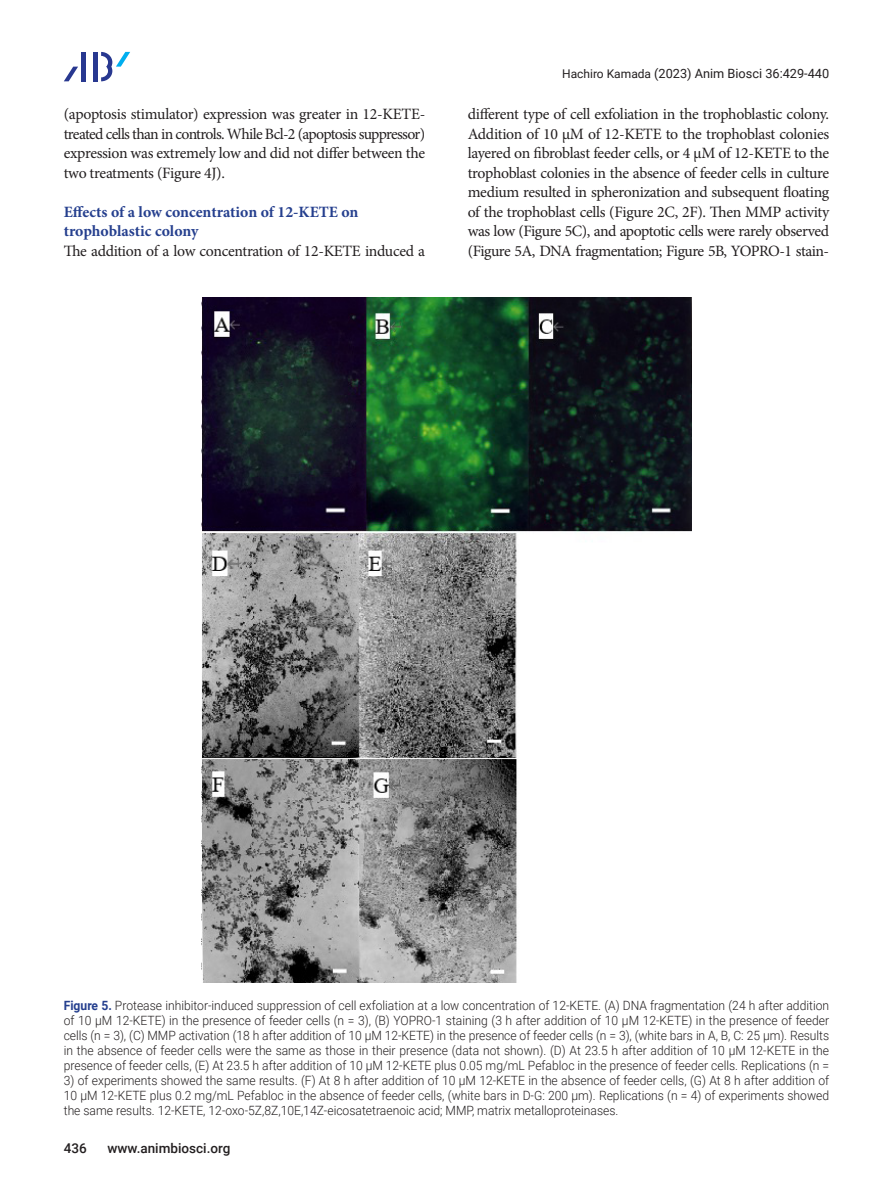
<style>
.page{position:relative;width:893px;height:1191px;background:#fff}
.page>*{position:absolute;margin:0;border:0;box-sizing:border-box;transform-origin:0 0}
.본문{font:15.75px/19.5px "Minion Pro";letter-spacing:-.025em;color:#231f20;text-align:justify}
.중제목{font:700 15.75px/19.5px "Minion Pro";letter-spacing:-.005em;color:#253f8e}
.t1{font:500 13.5px "Roboto";color:#231f20}
.표_그림__제목{font:300 12.75px/15px "Roboto";color:#231f20;text-align:justify;scale:.95 1}
.t2{font:12.75px "Roboto";color:#231f20}
.s1{font-size:12px}
.s2{font-weight:700;color:#253f8e}
</style>
<div class="page">
<div style="left:93px;top:52px;width:5px;height:29px;background:#283890"></div>
<hr style="left:82px;top:52px;width:4px;height:29px;background:#283890">
<svg style="left:64px;top:67px;width:14px;height:14px"></svg>
<svg style="left:101px;top:52px;width:29px;height:29px"></svg>
<img style="left:201px;top:298px;width:491px;height:684px">
<p class="본문" style="left:64px;top:105px;width:363px">(apoptosis stimulator) expression was greater in 12-KETE&shy;treated cells than in controls. While Bcl-2 (apoptosis suppressor) expression was extremely low and did not differ between the two treatments (Figure 4J).</p>
<p class="중제목" style="left:64px;top:202px;width:296px">Effects of a low concentration of 12-KETE on trophoblastic colony</p>
<p class="본문" style="left:64px;top:241px;width:363px">The addition of a low concentration of 12-KETE induced a</p>
<p class="t2" style="left:562px;top:65px;width:269px"><span class="s1">Hachiro Kamada</span> (2023) Anim Biosci 36:429-440</p>
<p class="본문" style="left:468px;top:105px;width:363px">different type of cell exfoliation in the trophoblastic colony.<br>Addition of 10 μM of 12-KETE to the trophoblast colonies layered on fibroblast feeder cells, or 4 μM of 12-KETE to the trophoblast colonies in the absence of feeder cells in culture medium resulted in spheronization and subsequent floating of the trophoblast cells (Figure 2C, 2F). Then MMP activity was low (Figure 5C), and apoptotic cells were rarely observed (Figure 5A, DNA fragmentation; Figure 5B, YOPRO-1 stain-</p>
<p class="표_그림__제목" style="left:64px;top:997px;width:807px"><span class="s2">Figure 5.</span> Protease inhibitor-induced suppression of cell exfoliation at a low concentration of 12-KETE. (A) DNA fragmentation (24 h after addition of 10 μM 12-KETE) in the presence of feeder cells (n = 3), (B) YOPRO-1 staining (3 h after addition of 10 μM 12-KETE) in the presence of feeder cells (n = 3), (C) MMP activation (18 h after addition of 10 μM 12-KETE) in the presence of feeder cells (n = 3), (white bars in A, B, C: 25 μm). Results in the absence of feeder cells were the same as those in their presence (data not shown). (D) At 23.5 h after addition of 10 μM 12-KETE in the presence of feeder cells, (E) At 23.5 h after addition of 10 μM 12-KETE plus 0.05 mg/mL Pefabloc in the presence of feeder cells. Replications (n =</p>
<p class="표_그림__제목" style="left:64px;top:1072px;width:807px">3) of experiments showed the same results. (F) At 8 h after addition of 10 μM 12-KETE in the absence of feeder cells, (G) At 8 h after addition of 10 μM 12-KETE plus 0.2 mg/mL Pefabloc in the absence of feeder cells, (white bars in D-G: 200 μm). Replications (n = 4) of experiments showed the same results. 12-KETE, 12-oxo-5Z,8Z,10E,14Z-eicosatetraenoic acid; MMP, matrix metalloproteinases.</p>
<p class="t1" style="left:64px;top:1138px;width:25px">436</p>
<p class="t1" style="left:107px;top:1138px;width:125px">www.animbiosci.org</p>
</div>
